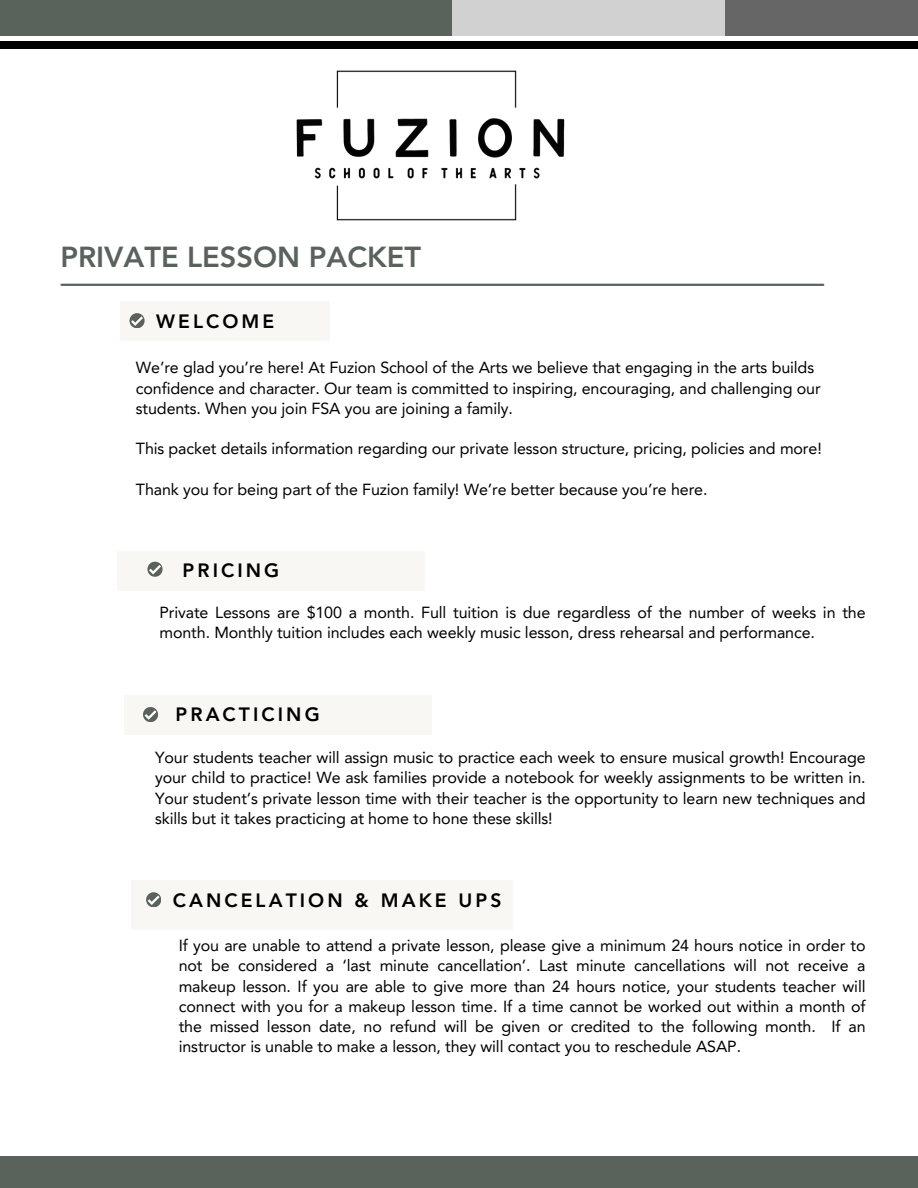
<style>
.page{position:relative;width:918px;height:1188px;background:#fff}
.page>*{position:absolute;margin:0;border:0;box-sizing:border-box;transform-origin:0 0}
.t1{font:800 28.95px "Avenir LT Pro";color:#59635b}
.t2{font:800 19.35px "Avenir LT Pro";letter-spacing:.16em;color:#000}
.t3{font:16.05px/20.2px "Avenir LT Pro";letter-spacing:-.01em;color:#000}
</style>
<div class="page">
<div style="left:0;top:1156px;width:918px;height:32px;background:#59635b"></div>
<div style="left:0;top:42px;width:918px;height:7px;background:#000"></div>
<div style="left:419px;top:0;width:306px;height:36px;background:#d1d1d1"></div>
<div style="left:725px;top:0;width:193px;height:36px;background:#666"></div>
<div style="left:0;top:0;width:452px;height:36px;background:#59635b"></div>
<img style="left:264px;top:41px;width:321px;height:180px">
<hr style="left:61px;top:284px;width:762px;height:2px;background:#59635b">
<div style="left:120px;top:301px;width:210px;height:40px;background:#f8f7f4"></div>
<svg style="left:130px;top:313px;width:14px;height:15px"></svg>
<div style="left:117px;top:552px;width:307px;height:39px;background:#f8f7f4"></div>
<svg style="left:147px;top:562px;width:15px;height:14px"></svg>
<div style="left:124px;top:695px;width:308px;height:39px;background:#f8f7f4"></div>
<svg style="left:143px;top:707px;width:15px;height:15px"></svg>
<div style="left:131px;top:881px;width:382px;height:49px;background:#f8f7f4"></div>
<svg style="left:146px;top:892px;width:15px;height:15px"></svg>
<h1 class="t1" style="left:60px;top:245px;width:362px">PRIVATE LESSON PACKET</h1>
<p class="t2" style="left:156px;top:313px;width:120px">WELCOME</p>
<h2 class="t3" style="left:136px;top:359px;width:686px">We’re glad you’re here! At Fuzion School of the Arts we believe that engaging in the arts builds confidence and character. Our team is committed to inspiring, encouraging, and challenging our students. When you join FSA you are joining a family.</h2>
<p class="t3" style="left:136px;top:440px;width:687px">This packet details information regarding our private lesson structure, pricing, policies and more!</p>
<p class="t3" style="left:136px;top:481px;width:573px">Thank you for being part of the Fuzion family! We’re better because you’re here.</p>
<h2 class="t2" style="left:183px;top:562px;width:98px">PRICING</h2>
<p class="t3" style="left:160px;top:603px;width:708px">Private Lessons are $100 a month. Full tuition is due regardless of the number of weeks in the month. Monthly tuition includes each weekly music lesson, dress rehearsal and performance.</p>
<p class="t2" style="left:176px;top:706px;width:146px">PRACTICING</p>
<p class="t3" style="left:155px;top:749px;width:712px;text-align:justify">Your students teacher will assign music to practice each week to ensure musical growth! Encourage your child to practice! We ask families provide a notebook for weekly assignments to be written in.<br>Your student’s private lesson time with their teacher is the opportunity to learn new techniques and skills but it takes practicing at home to hone these skills!</p>
<p class="t2" style="left:173px;top:892px;width:330px">CANCELATION &amp; MAKE UPS</p>
<h2 class="t3" style="left:179px;top:937px;width:688px;text-align:justify">If you are unable to attend a private lesson, please give a minimum 24 hours notice in order to not be considered a ‘last minute cancellation’. Last minute cancellations will not receive a makeup lesson. If you are able to give more than 24 hours notice, your students teacher will connect with you for a makeup lesson time. If a time cannot be worked out within a month of the missed lesson date, no refund will be given or credited to the following month. If an instructor is unable to make a lesson, they will contact you to reschedule ASAP.</h2>
</div>
